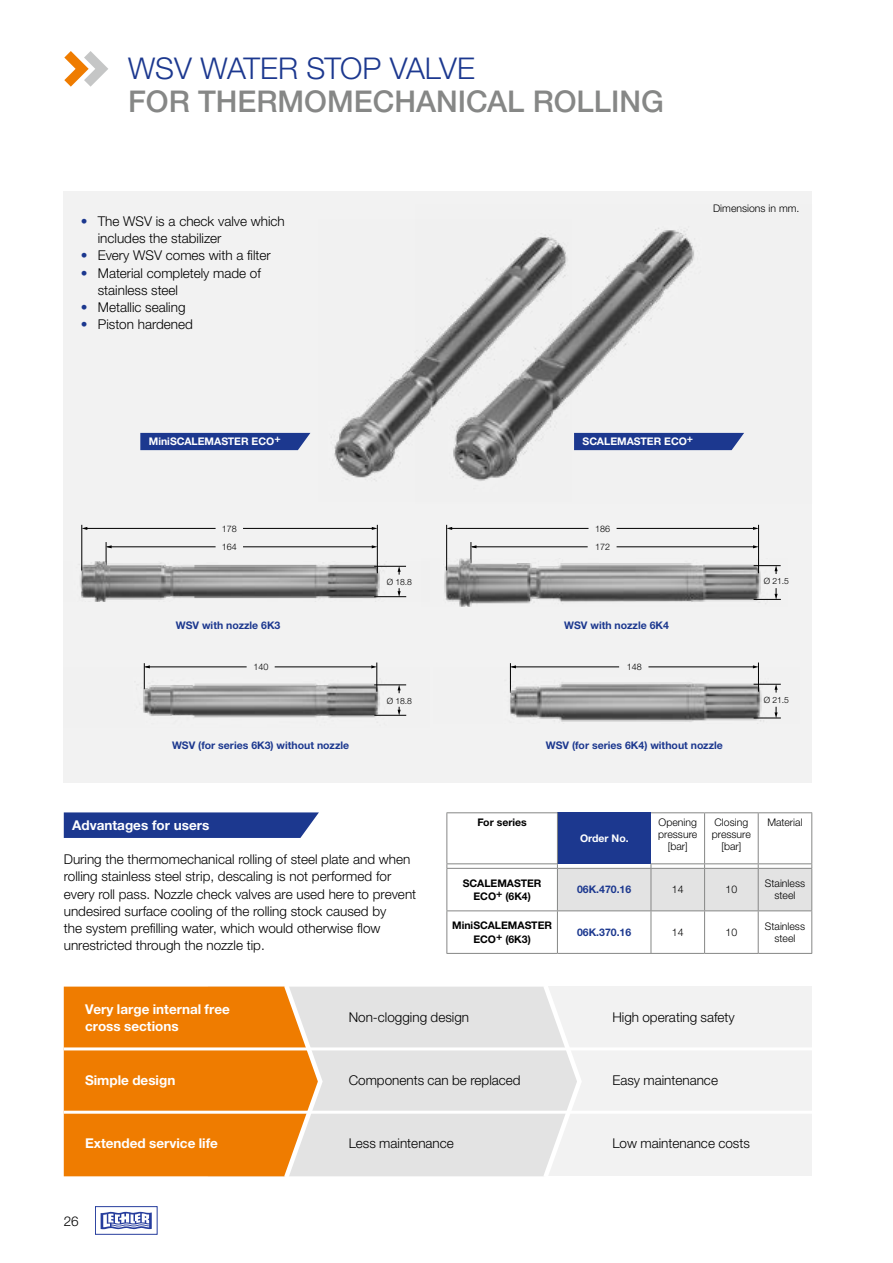
<style>
.page{position:relative;width:893px;height:1263px;background:#fff}
.page>*{position:absolute;margin:0;border:0;box-sizing:border-box;transform-origin:0 0}
.t1{font:500 30px "Helvetica Neue LTW1 G";color:#868786}
.t2{font:300 30px "Helvetica Neue LTW1 G";color:#1c388f}
.t3{font:300 13.5px/17.2px "Helvetica Neue LTW1 G";color:#000}
.t4{font:700 13.5px/16.5px "Helvetica Neue LTW1 G";color:#fff}
.t5{font:700 10.5px "Helvetica Neue LTW1 G";color:#1c388f}
.t6{font:300 10.5px/12px "Helvetica Neue LTW1 G";color:#000;text-align:center}
.t7{font:700 10.5px/13.5px "Helvetica Neue LTW1 G";color:#000;text-align:center}
.t8{font:700 10.5px "Helvetica Neue LTW1 G";color:#fff}
.t9{font:300 9px/17.5px "Helvetica Neue LTW1 G";color:#000}
.t10{font:300 8.7px "Helvetica Neue LTW1 G";letter-spacing:-.01em;color:#000}
.s1{color:#1c388f}
</style>
<div class="page">
<div style="left:64px;top:191px;width:748px;height:591px;background:#f2f2f2"></div>
<div style="left:548px;top:986px;width:264px;height:190px;background:#f2f2f2"></div>
<div style="left:325px;top:986px;width:215px;height:190px;background:#e3e3e3"></div>
<div style="left:64px;top:986px;width:216px;height:190px;background:#ef7c00"></div>
<hr style="left:64px;top:1047px;width:762px;height:3px;background:#fff">
<hr style="left:64px;top:1111px;width:762px;height:3px;background:#fff">
<svg style="left:280px;top:986px;width:45px;height:191px;background:#ecb881"></svg>
<svg style="left:540px;top:986px;width:41px;height:190px"></svg>
<div style="left:95px;top:1206px;width:63px;height:29px;border:1px solid #263d9d"></div>
<svg style="left:101px;top:1211px;width:51px;height:18px"></svg>
<img style="left:331px;top:363px;width:84px;height:117px">
<hr style="left:510px;top:663px;width:1px;height:30px;background:#000">
<img style="left:415px;top:228px;width:329px;height:253px">
<img style="left:80px;top:561px;width:327px;height:41px">
<img style="left:143px;top:668px;width:264px;height:50px">
<img style="left:509px;top:668px;width:272px;height:54px">
<img style="left:444px;top:558px;width:322px;height:49px">
<hr style="left:107px;top:546px;width:109px;height:1px;background:#000">
<svg style="left:106px;top:542px;width:6px;height:24px"></svg>
<hr style="left:145px;top:667px;width:102px;height:1px;background:#000">
<svg style="left:144px;top:663px;width:6px;height:26px"></svg>
<hr style="left:511px;top:667px;width:108px;height:1px;background:#000">
<svg style="left:510px;top:665px;width:6px;height:3px"></svg>
<hr style="left:472px;top:546px;width:116px;height:1px;background:#000">
<svg style="left:471px;top:542px;width:5px;height:21px"></svg>
<hr style="left:558px;top:812px;width:93px;height:1px;background:#1c388f">
<hr style="left:446px;top:812px;width:112px;height:1px;background:#868786">
<hr style="left:651px;top:812px;width:54px;height:1px;background:#868786">
<hr style="left:705px;top:812px;width:53px;height:1px;background:#868786">
<hr style="left:758px;top:812px;width:54px;height:1px;background:#868786">
<hr style="left:446px;top:953px;width:111px;height:1px;background:#868786">
<hr style="left:557px;top:953px;width:94px;height:1px;background:#868786">
<hr style="left:651px;top:953px;width:54px;height:1px;background:#868786">
<hr style="left:705px;top:953px;width:53px;height:1px;background:#868786">
<hr style="left:758px;top:953px;width:54px;height:1px;background:#868786">
<svg style="left:446px;top:813px;width:366px;height:140px"></svg>
<hr style="left:704px;top:869px;width:1px;height:41px;background:#868786">
<hr style="left:704px;top:911px;width:1px;height:42px;background:#868786">
<svg style="left:64px;top:812px;width:255px;height:26px;background:#284295"></svg>
<hr style="left:377px;top:525px;width:1px;height:48px;background:#000">
<hr style="left:82px;top:525px;width:1px;height:45px;background:#000">
<hr style="left:758px;top:525px;width:1px;height:48px;background:#000">
<hr style="left:446px;top:525px;width:1px;height:45px;background:#000">
<hr style="left:374px;top:566px;width:32px;height:1px;background:#000">
<hr style="left:374px;top:596px;width:32px;height:1px;background:#000">
<svg style="left:398px;top:566px;width:3px;height:9px"></svg>
<svg style="left:398px;top:588px;width:3px;height:9px"></svg>
<svg style="left:754px;top:684px;width:27px;height:8px"></svg>
<svg style="left:754px;top:707px;width:27px;height:12px"></svg>
<hr style="left:374px;top:685px;width:32px;height:1px;background:#000">
<hr style="left:374px;top:715px;width:32px;height:1px;background:#000">
<hr style="left:377px;top:662px;width:1px;height:30px;background:#000">
<hr style="left:758px;top:662px;width:1px;height:30px;background:#000">
<div style="left:574px;top:433px;width:170px;height:17px;background:#1c388f"></div>
<div style="left:140px;top:433px;width:170px;height:17px;background:#1c388f"></div>
<hr style="left:86px;top:528px;width:130px;height:1px;background:#000">
<svg style="left:82px;top:527px;width:5px;height:3px"></svg>
<hr style="left:243px;top:546px;width:129px;height:1px;background:#000">
<svg style="left:372px;top:545px;width:5px;height:3px"></svg>
<svg style="left:398px;top:685px;width:3px;height:8px"></svg>
<svg style="left:398px;top:707px;width:3px;height:8px"></svg>
<hr style="left:275px;top:667px;width:97px;height:1px;background:#000">
<svg style="left:371px;top:665px;width:6px;height:3px"></svg>
<hr style="left:648px;top:667px;width:105px;height:1px;background:#000">
<svg style="left:753px;top:665px;width:5px;height:3px"></svg>
<svg style="left:754px;top:565px;width:27px;height:9px"></svg>
<svg style="left:754px;top:588px;width:27px;height:12px"></svg>
<hr style="left:451px;top:528px;width:137px;height:1px;background:#000">
<svg style="left:446px;top:527px;width:6px;height:3px"></svg>
<hr style="left:617px;top:528px;width:136px;height:1px;background:#000">
<svg style="left:753px;top:527px;width:6px;height:3px"></svg>
<hr style="left:617px;top:546px;width:136px;height:1px;background:#000">
<svg style="left:753px;top:545px;width:6px;height:3px"></svg>
<hr style="left:243px;top:528px;width:129px;height:1px;background:#000">
<svg style="left:372px;top:527px;width:5px;height:3px"></svg>
<svg style="left:64px;top:51px;width:44px;height:36px"></svg>
<h1 class="t2" style="left:128px;top:50px;width:348px">WSV WATER STOP VALVE</h1>
<h1 class="t1" style="left:128px;top:83px;width:537px">FOR THERMOMECHANICAL ROLLING</h1>
<p class="t3" style="left:98px;top:212px;width:189px;text-indent:-17px"><span class="s1">•</span> The WSV is a check valve which includes the stabilizer</p>
<p class="t3" style="left:81px;top:247px;width:191px"><span class="s1">•</span> Every WSV comes with a filter</p>
<p class="t3" style="left:98px;top:264px;width:165px;text-indent:-17px"><span class="s1">•</span> Material completely made of stainless steel</p>
<p class="t3" style="left:81px;top:299px;width:106px"><span class="s1">•</span> Metallic sealing</p>
<p class="t3" style="left:81px;top:316px;width:114px"><span class="s1">•</span> Piston hardened</p>
<p class="t6" style="left:713px;top:202px;width:88px">Dimensions in mm.</p>
<p class="t8" style="left:149px;top:435px;width:133px">MiniSCALEMASTER ECO+</p>
<p class="t8" style="left:583px;top:435px;width:112px">SCALEMASTER ECO+</p>
<p class="t9" style="left:222px;top:520px;width:17px">178<br>164</p>
<p class="t9" style="left:595px;top:520px;width:17px">186<br>172</p>
<p class="t10" style="left:387px;top:577px;width:27px">Ø 18.8</p>
<p class="t5" style="left:176px;top:619px;width:106px">WSV with nozzle 6K3</p>
<p class="t5" style="left:564px;top:619px;width:106px">WSV with nozzle 6K4</p>
<p class="t9" style="left:253px;top:658px;width:17px">140</p>
<p class="t9" style="left:627px;top:658px;width:17px">148</p>
<p class="t10" style="left:387px;top:695px;width:27px">Ø 18.8</p>
<p class="t10" style="left:764px;top:576px;width:27px">Ø 21.5</p>
<p class="t10" style="left:764px;top:694px;width:27px">Ø 21.5</p>
<p class="t5" style="left:172px;top:739px;width:179px">WSV (for series 6K3) without nozzle</p>
<p class="t4" style="left:72px;top:817px;width:139px">Advantages for users</p>
<p class="t3" style="left:64px;top:851px;width:354px">During the thermomechanical rolling of steel plate and when rolling stainless steel strip, descaling is not performed for every roll pass. Nozzle check valves are used here to prevent undesired surface cooling of the rolling stock caused by<br>the system prefilling water, which would otherwise flow unrestricted through the nozzle tip.</p>
<p class="t5" style="left:546px;top:739px;width:179px">WSV (for series 6K4) without nozzle</p>
<p class="t7" style="left:477px;top:816px;width:51px">For series</p>
<p class="t8" style="left:580px;top:832px;width:50px">Order No.</p>
<p class="t6" style="left:658px;top:816px;width:41px">Opening pressure [bar]</p>
<p class="t6" style="left:712px;top:816px;width:41px">Closing pressure [bar]</p>
<p class="t6" style="left:767px;top:816px;width:37px">Material</p>
<p class="t7" style="left:463px;top:876px;width:80px">SCALEMASTER<br>ECO+ (6K4)</p>
<p class="t5" style="left:577px;top:883px;width:56px">06K.470.16</p>
<p class="t6" style="left:672px;top:883px;width:13px">14</p>
<p class="t6" style="left:725px;top:883px;width:13px">10</p>
<p class="t6" style="left:765px;top:877px;width:42px">Stainless steel</p>
<p class="t7" style="left:452px;top:918px;width:101px">MiniSCALEMASTER<br>ECO+ (6K3)</p>
<p class="t5" style="left:577px;top:926px;width:56px">06K.370.16</p>
<p class="t6" style="left:672px;top:926px;width:13px">14</p>
<p class="t6" style="left:725px;top:926px;width:13px">10</p>
<p class="t6" style="left:765px;top:920px;width:42px">Stainless steel</p>
<p class="t4" style="left:85px;top:1001px;width:146px">Very large internal free cross sections</p>
<p class="t4" style="left:85px;top:1071px;width:92px">Simple design</p>
<p class="t3" style="left:349px;top:1009px;width:122px">Non-clogging design</p>
<p class="t3" style="left:612px;top:1009px;width:124px">High operating safety</p>
<p class="t3" style="left:349px;top:1071px;width:173px">Components can be replaced</p>
<p class="t3" style="left:612px;top:1071px;width:107px">Easy maintenance</p>
<p class="t4" style="left:85px;top:1135px;width:134px">Extended service life</p>
<p class="t3" style="left:349px;top:1134px;width:107px">Less maintenance</p>
<p class="t3" style="left:612px;top:1134px;width:139px">Low maintenance costs</p>
<p class="t3" style="left:64px;top:1213px;width:17px">26</p>
</div>
